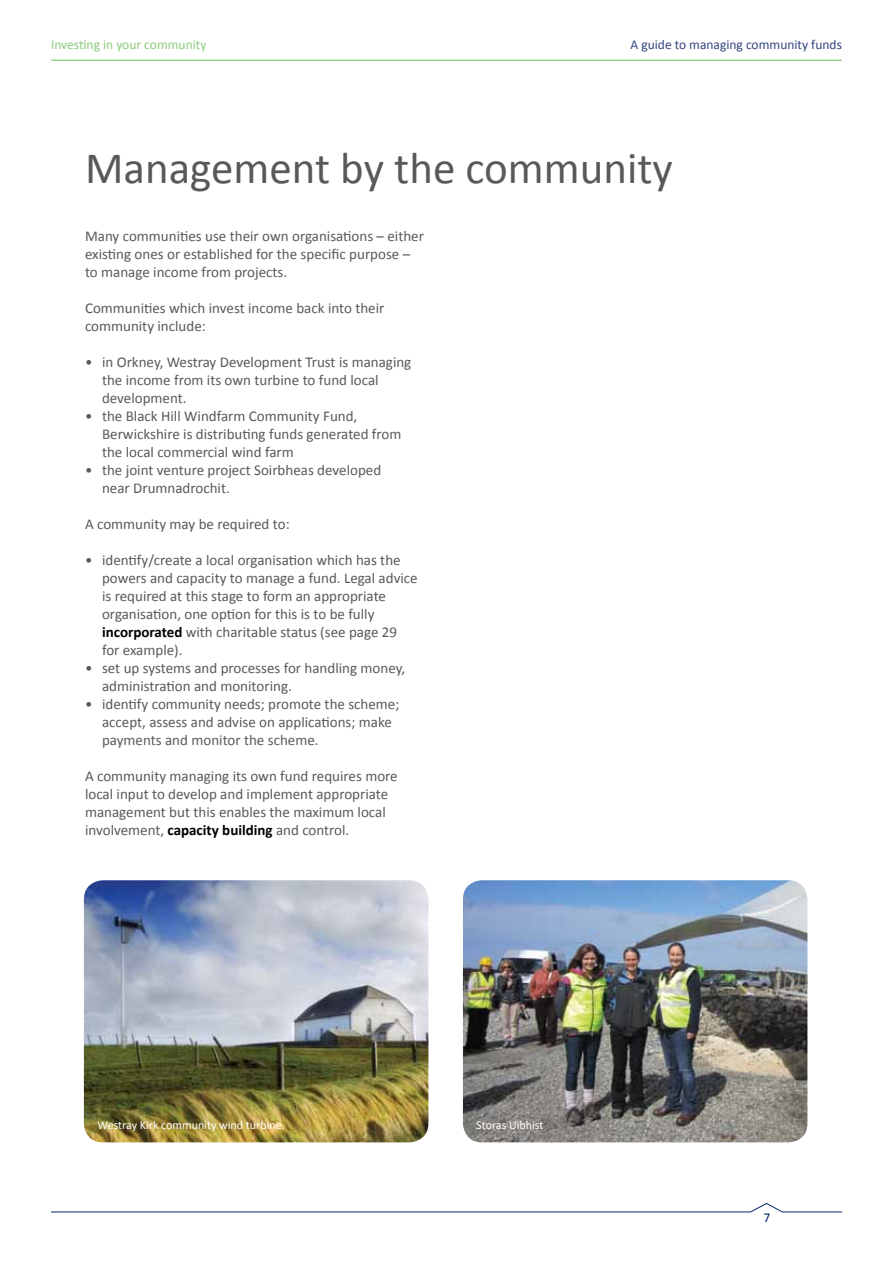
<style>
.page{position:relative;width:893px;height:1263px;background:#fff}
.page>*{position:absolute;margin:0;border:0;box-sizing:border-box;transform-origin:0 0}
.t1{font:45px "Calibri";color:#58595b}
.t2{font:15px/18px "Calibri";color:#58595b}
.t3{font:13.5px "Calibri";color:#33457f}
.t4{font:13.5px "Calibri";color:#8cca7d}
.t5{font:13.5px "Calibri";color:#03296a}
.t6{font:12px "Calibri";color:#fff}
.s1{font-weight:700;color:#000}
</style>
<div class="page">
<hr style="left:51px;top:60px;width:791px;height:1px;background:#6ec05d">
<svg style="left:51px;top:1203px;width:791px;height:10px"></svg>
<img style="left:84px;top:880px;width:344px;height:262px">
<img style="left:463px;top:880px;width:344px;height:262px">
<p class="t4" style="left:51px;top:36px;width:157px">Investing in your community</p>
<p class="t3" style="left:630px;top:36px;width:213px">A guide to managing community funds</p>
<h1 class="t1" style="left:85px;top:139px;width:589px">Management by the community</h1>
<p class="t2" style="left:85px;top:227px;width:340px">Many communities use their own organisations – either existing ones or established for the specific purpose – to manage income from projects.</p>
<p class="t2" style="left:85px;top:299px;width:301px">Communities which invest income back into their community include:</p>
<p class="t2" style="left:102px;top:353px;width:311px;text-indent:-17px">• in Orkney, Westray Development Trust is managing the income from its own turbine to fund local development.</p>
<p class="t2" style="left:102px;top:407px;width:301px;text-indent:-17px">• the Black Hill Windfarm Community Fund,<br>Berwickshire is distributing funds generated from the local commercial wind farm</p>
<p class="t2" style="left:102px;top:461px;width:281px;text-indent:-17px">• the joint venture project Soirbheas developed near Drumnadrochit.</p>
<p class="t2" style="left:85px;top:515px;width:206px">A community may be required to:</p>
<p class="t2" style="left:102px;top:551px;width:317px;text-indent:-17px">• identify/create a local organisation which has the powers and capacity to manage a fund. Legal advice is required at this stage to form an appropriate organisation, one option for this is to be fully <span class="s1">incorporated</span> with charitable status (see page 29 for example).</p>
<p class="t2" style="left:102px;top:659px;width:305px;text-indent:-17px">• set up systems and processes for handling money, administration and monitoring.</p>
<p class="t2" style="left:102px;top:695px;width:299px;text-indent:-17px">• identify community needs; promote the scheme; accept, assess and advise on applications; make payments and monitor the scheme.</p>
<p class="t2" style="left:85px;top:767px;width:314px">A community managing its own fund requires more local input to develop and implement appropriate management but this enables the maximum local involvement, <span class="s1">capacity building</span> and control.</p>
<p class="t6" style="left:98px;top:1118px;width:189px">Westray Kirk community wind turbine.</p>
<p class="t6" style="left:476px;top:1118px;width:69px">Storas Uibhist</p>
<p class="t5" style="left:764px;top:1209px;width:8px">7</p>
</div>
